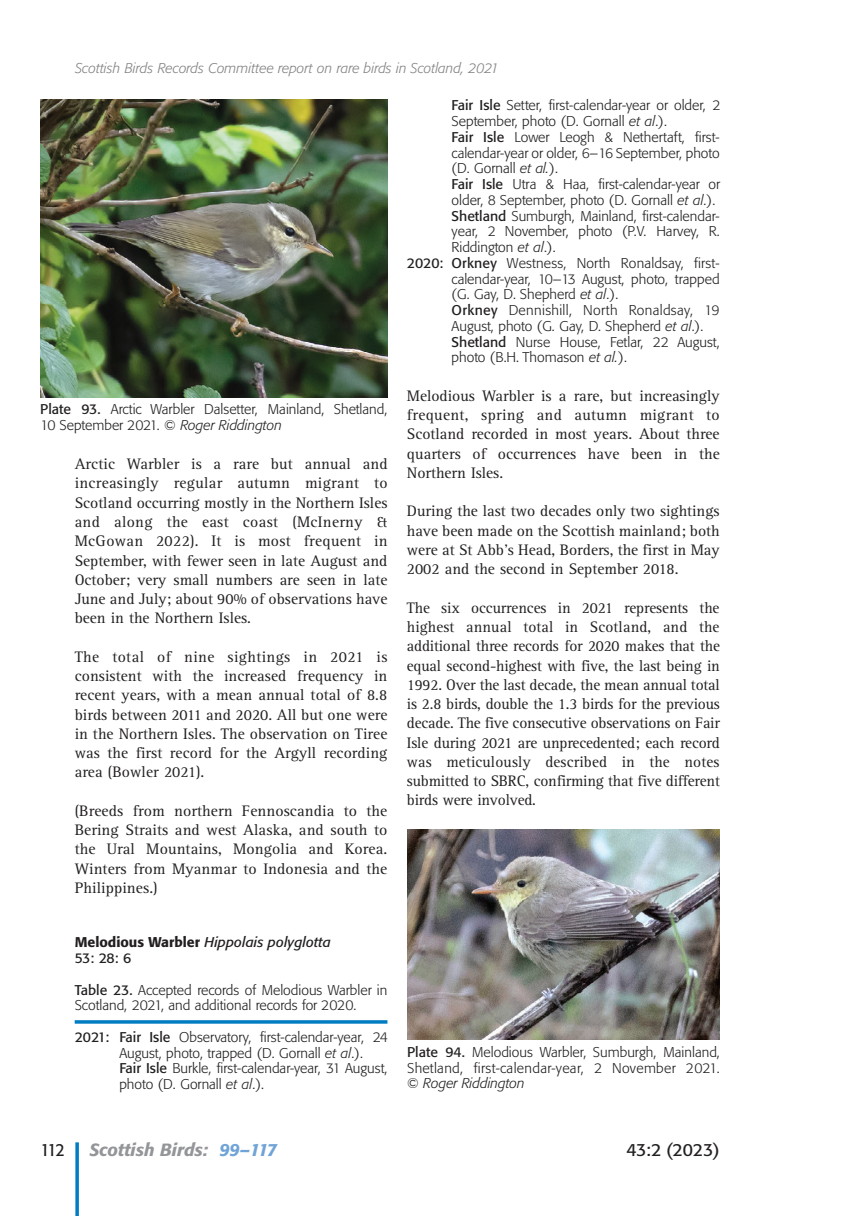
<style>
.page{position:relative;width:844px;height:1216px;background:#fff}
.page>*{position:absolute;margin:0;border:0;box-sizing:border-box;transform-origin:0 0}
.t1{font:italic 500 17.5px "Formata BQ";color:#939598}
.t2{font:17.5px "Formata BQ";letter-spacing:-.015em;color:#231f20}
.t3{font:17.5px "Formata BQ";letter-spacing:-.015em;color:#231f20;scale:.9 1}
.t4{font:15.75px/19.2px "AT Rotis Serif";color:#231f20;text-align:justify}
.t5{font:300 14px/15.8px "Formata BQ";color:#231f20}
.t6{font:italic 300 14px "Formata BQ";color:#808285}
.t7{font:italic 14px/15.8px "Formata BQ";color:#231f20}
.t8{font:300 14px "Formata BQ";letter-spacing:.025em;color:#231f20}
.s1{font-weight:400}
.s2{font-style:italic}
.s3{font-weight:500;font-style:normal}
.s4{font-style:normal}
.s5{color:#70a3d6}
</style>
<div class="page">
<svg style="left:75px;top:1142px;width:4px;height:73px"></svg>
<hr style="left:75px;top:1020px;width:312px;height:3px;background:#007cc2">
<img style="left:40px;top:99px;width:347px;height:298px">
<img style="left:407px;top:829px;width:312px;height:210px">
<p class="t6" style="left:75px;top:60px;width:425px">Scottish Birds Records Committee report on rare birds in Scotland, 2021</p>
<p class="t5" style="left:40px;top:402px;width:348px"><span class="s1">Plate 93.</span> Arctic Warbler Dalsetter, Mainland, Shetland,<br>10 September 2021. © <span class="s2">Roger Riddington</span></p>
<p class="t4" style="left:75px;top:455px;width:314px">Arctic Warbler is a rare but annual and increasingly regular autumn migrant to Scotland occurring mostly in the Northern Isles and along the east coast (McInerny &amp; McGowan 2022). It is most frequent in September, with fewer seen in late August and October; very small numbers are seen in late June and July; about 90% of observations have been in the Northern Isles.</p>
<p class="t4" style="left:75px;top:647px;width:314px">The total of nine sightings in 2021 is consistent with the increased frequency in recent years, with a mean annual total of 8.8 birds between 2011 and 2020. All but one were in the Northern Isles. The observation on Tiree was the first record for the Argyll recording area (Bowler 2021).</p>
<p class="t4" style="left:75px;top:801px;width:314px">(Breeds from northern Fennoscandia to the Bering Straits and west Alaska, and south to the Ural Mountains, Mongolia and Korea.<br>Winters from Myanmar to Indonesia and the Philippines.)</p>
<p class="t7" style="left:75px;top:934px;width:258px"><span class="s3">Melodious Warbler</span> Hippolais polyglotta<br><span class="s4">53: 28: 6</span></p>
<p class="t5" style="left:75px;top:981px;width:314px"><span class="s1">Table 23.</span> Accepted records of Melodious Warbler in<br>Scotland, 2021, and additional records for 2020.</p>
<p class="t5" style="left:119px;top:1029px;width:270px;text-indent:-45px"><span class="s1">2021: Fair Isle</span> Observatory, first-calendar-year, 24<br>August, photo, trapped (D. Gornall <span class="s2">et al</span>.).<br><span class="s1">Fair Isle</span> Burkle, first-calendar-year, 31 August, photo (D. Gornall <span class="s2">et al</span>.).</p>
<p class="t5" style="left:451px;top:98px;width:270px"><span class="s1">Fair Isle</span> Setter, first-calendar-year or older, 2</p>
<p class="t5" style="left:451px;top:113px;width:217px">September, photo (D. Gornall <span class="s2">et al</span>.).</p>
<p class="t5" style="left:451px;top:129px;width:269px"><span class="s1">Fair Isle</span> Lower Leogh &amp; Nethertaft, first-</p>
<p class="t5" style="left:451px;top:145px;width:269px">calendar-year or older, 6–16 September, photo</p>
<p class="t5" style="left:451px;top:161px;width:108px">(D. Gornall <span class="s2">et al.</span>).</p>
<p class="t5" style="left:451px;top:176px;width:270px"><span class="s1">Fair Isle</span> Utra &amp; Haa, first-calendar-year or</p>
<p class="t5" style="left:451px;top:192px;width:265px">older, 8 September, photo (D. Gornall <span class="s2">et al</span>.).</p>
<p class="t5" style="left:451px;top:208px;width:269px"><span class="s1">Shetland</span> Sumburgh, Mainland, first-calendar-</p>
<p class="t5" style="left:451px;top:224px;width:269px">year, 2 November, photo (P.V. Harvey, R.</p>
<p class="t5" style="left:451px;top:239px;width:106px">Riddington <span class="s2">et al</span>.).</p>
<p class="t5" style="left:407px;top:255px;width:314px"><span class="s1">2020: Orkney</span> Westness, North Ronaldsay, first-</p>
<p class="t5" style="left:451px;top:271px;width:269px">calendar-year, 10–13 August, photo, trapped</p>
<p class="t5" style="left:451px;top:287px;width:168px">(G. Gay, D. Shepherd <span class="s2">et al</span>.).</p>
<p class="t8" style="left:451px;top:302px;width:269px"><span class="s1">Orkney</span> Dennishill, North Ronaldsay, 19</p>
<p class="t5" style="left:451px;top:318px;width:253px">August, photo (G. Gay, D. Shepherd <span class="s2">et al</span>.).</p>
<p class="t5" style="left:451px;top:334px;width:269px"><span class="s1">Shetland</span> Nurse House, Fetlar, 22 August,</p>
<p class="t5" style="left:451px;top:350px;width:177px">photo (B.H. Thomason <span class="s2">et al.</span>).</p>
<p class="t4" style="left:407px;top:386px;width:314px">Melodious Warbler is a rare, but increasingly frequent, spring and autumn migrant to Scotland recorded in most years. About three quarters of occurrences have been in the Northern Isles.</p>
<p class="t4" style="left:407px;top:502px;width:314px">During the last two decades only two sightings have been made on the Scottish mainland; both were at St Abb’s Head, Borders, the first in May 2002 and the second in September 2018.</p>
<p class="t4" style="left:407px;top:598px;width:314px">The six occurrences in 2021 represents the highest annual total in Scotland, and the additional three records for 2020 makes that the equal second-highest with five, the last being in 1992. Over the last decade, the mean annual total is 2.8 birds, double the 1.3 birds for the previous decade. The five consecutive observations on Fair Isle during 2021 are unprecedented; each record was meticulously described in the notes submitted to SBRC, confirming that five different birds were involved.</p>
<p class="t5" style="left:407px;top:1044px;width:314px;text-align:justify"><span class="s1">Plate 94.</span> Melodious Warbler, Sumburgh, Mainland, Shetland, first-calendar-year, 2 November 2021. © <span class="s2">Roger Riddington</span></p>
<p class="t3" style="left:40px;top:1139px;width:28px">112</p>
<p class="t1" style="left:89px;top:1139px;width:189px">Scottish Birds: <span class="s5">99–117</span></p>
<p class="t2" style="left:626px;top:1138px;width:95px">43:2 (2023)</p>
</div>
